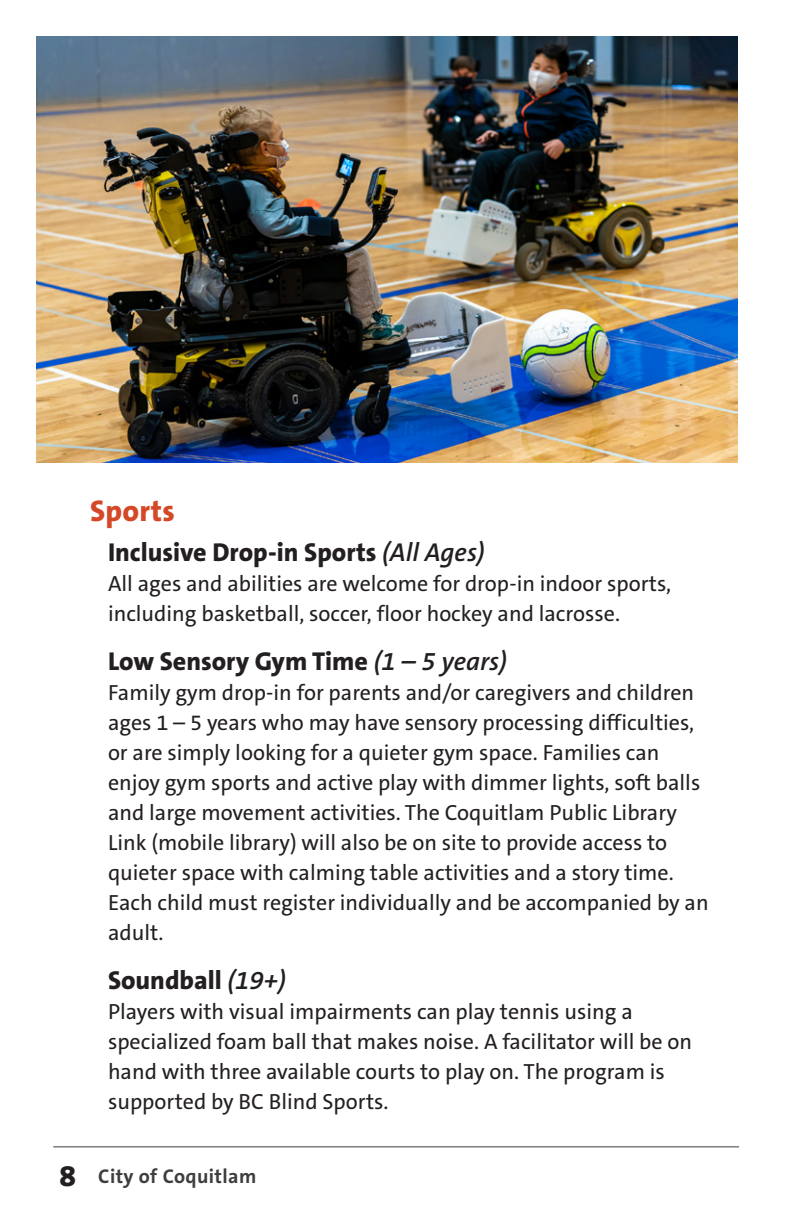
<style>
.page{position:relative;width:792px;height:1224px;background:#fff}
.page>*{position:absolute;margin:0;border:0;box-sizing:border-box;transform-origin:0 0}
.Subhead{font:800 30px "The Sans C5";letter-spacing:.01em;color:#d44727}
.t1{font:800 30px "The Sans C5";color:#231f20}
.t2{font:800 26px "The Sans C5";color:#231f20}
.Text_Indented{font:22px/30px "The Sans C5";color:#231f20}
.t3{font:700 20px "The Sans C5";letter-spacing:.02em;color:#3e3e3f}
.s1{font-weight:600;font-style:italic}
</style>
<div class="page">
<hr style="left:53px;top:1146px;width:686px;height:1px;background:#3e3e3f">
<img style="left:37px;top:36px;width:701px;height:426px">
<h2 class="Subhead" style="left:90px;top:491px;width:86px">Sports</h2>
<h3 class="t2" style="left:108px;top:536px;width:378px">Inclusive Drop-in Sports <span class="s1">(All Ages)</span></h3>
<p class="Text_Indented" style="left:108px;top:569px;width:565px">All ages and abilities are welcome for drop-in indoor sports, including basketball, soccer, floor hockey and lacrosse.</p>
<h3 class="t2" style="left:108px;top:645px;width:400px">Low Sensory Gym Time <span class="s1">(1 – 5 years)</span></h3>
<p class="Text_Indented" style="left:108px;top:678px;width:602px">Family gym drop-in for parents and/or caregivers and children ages 1 – 5 years who may have sensory processing difficulties, or are simply looking for a quieter gym space. Families can enjoy gym sports and active play with dimmer lights, soft balls and large movement activities. The Coquitlam Public Library Link (mobile library) will also be on site to provide access to quieter space with calming table activities and a story time.<br>Each child must register individually and be accompanied by an adult.</p>
<h3 class="t2" style="left:108px;top:964px;width:179px">Soundball <span class="s1">(19+)</span></h3>
<p class="Text_Indented" style="left:108px;top:997px;width:586px">Players with visual impairments can play tennis using a specialized foam ball that makes noise. A facilitator will be on hand with three available courts to play on. The program is supported by BC Blind Sports.</p>
<h1 class="t1" style="left:59px;top:1157px;width:18px">8</h1>
<p class="t3" style="left:98px;top:1164px;width:160px">City of Coquitlam</p>
</div>
